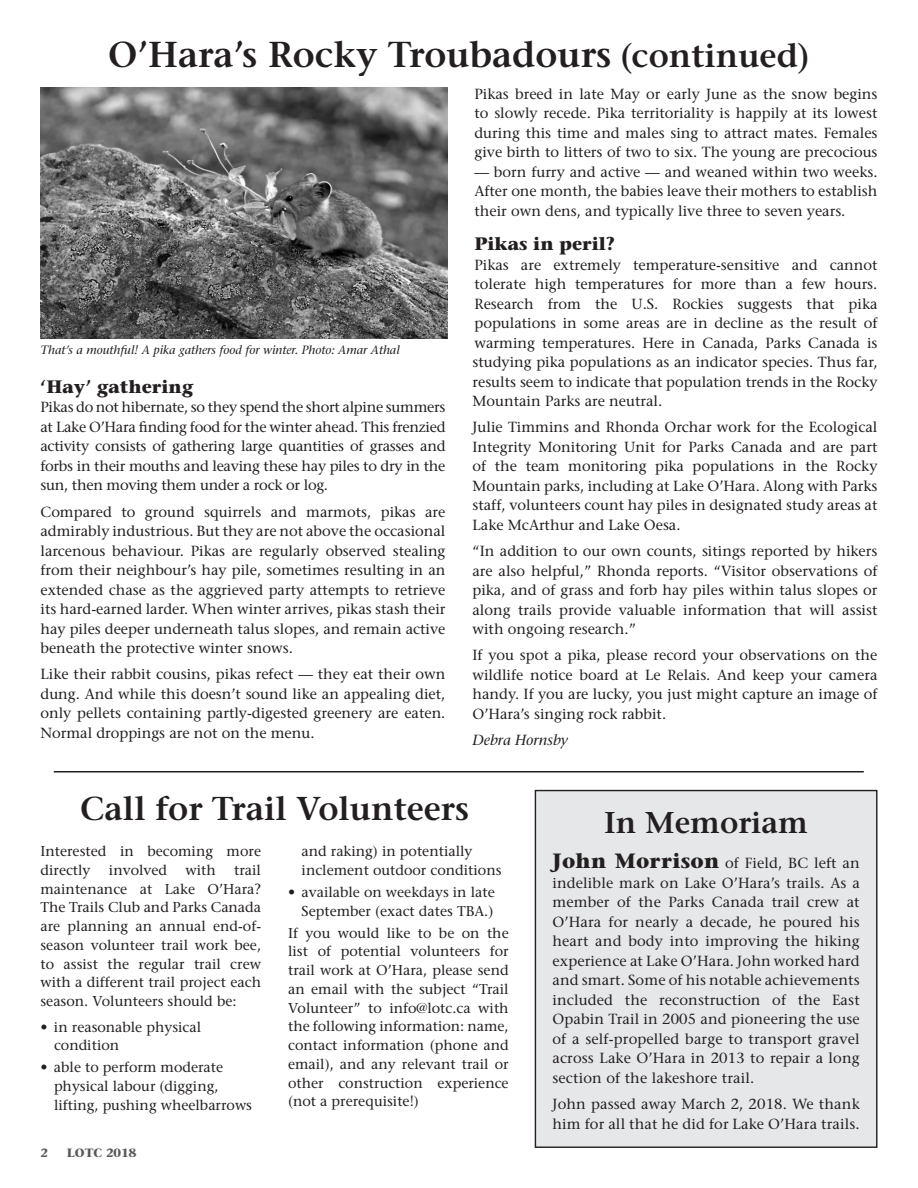
<style>
.page{position:relative;width:918px;height:1188px;background:#fff}
.page>*{position:absolute;margin:0;border:0;box-sizing:border-box;transform-origin:0 0}
.t1{font:600 36px "Stone Serif";color:#231f20}
.t2{font:600 33px "Stone Serif";color:#231f20}
.t3{font:600 30px "Stone Serif";color:#231f20}
.Subhead{font:700 18px "Stone Serif";color:#231f20}
.Copy{font:14.7px/19.5px "Stone Serif";color:#231f20;text-align:justify}
.Copy-2{font:italic 14.7px "Stone Serif";color:#231f20}
.Copy-3{font:14.25px/18.8px "Stone Serif";color:#231f20}
.Photo_Caption{font:italic 12px "Stone Serif";color:#231f20}
.t4{font:700 12px "Stone Serif";color:#57585a}
.s1{font-size:33px}
.s2{font-weight:700;font-size:20.7px}
</style>
<div class="page">
<hr style="left:54px;top:771px;width:810px;height:1px;background:#231f20">
<img style="left:40px;top:88px;width:407px;height:250px">
<div style="left:535px;top:791px;width:342px;height:356px;background:#e6e7e9"></div>
<div style="left:535px;top:790px;width:343px;height:358px;border:1px solid #231f20"></div>
<p class="t1" style="left:108px;top:33px;width:703px">O’Hara’s Rocky Troubadours <span class="s1">(continued)</span></p>
<p class="Photo_Caption" style="left:40px;top:343px;width:361px">That’s a mouthful! A pika gathers food for winter. Photo: Amar Athal</p>
<p class="Subhead" style="left:40px;top:375px;width:155px">‘Hay’ gathering</p>
<p class="Copy" style="left:40px;top:398px;width:407px">Pikas do not hibernate, so they spend the short alpine summers at Lake O’Hara finding food for the winter ahead. This frenzied activity consists of gathering large quantities of grasses and forbs in their mouths and leaving these hay piles to dry in the sun, then moving them under a rock or log.</p>
<p class="Copy" style="left:40px;top:502px;width:407px">Compared to ground squirrels and marmots, pikas are admirably industrious. But they are not above the occasional larcenous behaviour. Pikas are regularly observed stealing from their neighbour’s hay pile, sometimes resulting in an extended chase as the aggrieved party attempts to retrieve its hard-earned larder. When winter arrives, pikas stash their hay piles deeper underneath talus slopes, and remain active beneath the protective winter snows.</p>
<p class="Copy" style="left:40px;top:665px;width:407px">Like their rabbit cousins, pikas refect — they eat their own dung. And while this doesn’t sound like an appealing diet, only pellets containing partly-digested greenery are eaten.<br>Normal droppings are not on the menu.</p>
<p class="Copy" style="left:474px;top:84px;width:405px">Pikas breed in late May or early June as the snow begins to slowly recede. Pika territoriality is happily at its lowest during this time and males sing to attract mates. Females give birth to litters of two to six. The young are precocious</p>
<p class="Copy" style="left:474px;top:162px;width:405px">— born furry and active — and weaned within two weeks.<br>After one month, the babies leave their mothers to establish their own dens, and typically live three to seven years.</p>
<p class="Subhead" style="left:474px;top:233px;width:142px">Pikas in peril?</p>
<p class="Copy" style="left:472px;top:255px;width:407px">Pikas are extremely temperature-sensitive and cannot tolerate high temperatures for more than a few hours.<br>Research from the U.S. Rockies suggests that pika populations in some areas are in decline as the result of warming temperatures. Here in Canada, Parks Canada is studying pika populations as an indicator species. Thus far, results seem to indicate that population trends in the Rocky Mountain Parks are neutral.</p>
<p class="Copy" style="left:472px;top:418px;width:407px">Julie Timmins and Rhonda Orchar work for the Ecological Integrity Monitoring Unit for Parks Canada and are part of the team monitoring pika populations in the Rocky Mountain parks, including at Lake O’Hara. Along with Parks staff, volunteers count hay piles in designated study areas at Lake McArthur and Lake Oesa.</p>
<p class="Copy" style="left:472px;top:541px;width:407px">“In addition to our own counts, sitings reported by hikers are also helpful,” Rhonda reports. “Visitor observations of pika, and of grass and forb hay piles within talus slopes or along trails provide valuable information that will assist with ongoing research.”</p>
<p class="Copy" style="left:472px;top:646px;width:407px">If you spot a pika, please record your observations on the wildlife notice board at Le Relais. And keep your camera handy. If you are lucky, you just might capture an image of O’Hara’s singing rock rabbit.</p>
<p class="Copy-2" style="left:472px;top:732px;width:97px">Debra Hornsby</p>
<p class="t2" style="left:80px;top:789px;width:390px">Call for Trail Volunteers</p>
<p class="Copy-3" style="left:40px;top:842px;width:222px">Interested in becoming more directly</p>
<p class="Copy-3" style="left:40px;top:861px;width:222px;text-align:justify;text-indent:194px">trail maintenance at Lake O’Hara?<br>The Trails Club and Parks Canada are planning an annual end-of&shy;season volunteer trail work bee, to assist the regular trail crew with a different trail project each season. Volunteers should be:</p>
<p class="Copy-3" style="left:54px;top:1017px;width:149px;text-indent:-14px">• in reasonable physical condition</p>
<p class="Copy-3" style="left:54px;top:1058px;width:200px;text-indent:-14px">• able to perform moderate physical labour (digging, lifting, pushing wheelbarrows</p>
<p class="Copy-3" style="left:109px;top:861px;width:60px">involved</p>
<p class="Copy-3" style="left:185px;top:861px;width:32px">with</p>
<p class="t4" style="left:40px;top:1145px;width:9px">2</p>
<p class="t4" style="left:67px;top:1145px;width:71px">LOTC 2018</p>
<p class="Copy-3" style="left:302px;top:842px;width:201px">and raking) in potentially inclement outdoor conditions</p>
<p class="Copy-3" style="left:288px;top:882px;width:208px;text-align:right">• available on weekdays in late<br>September (exact dates TBA.)</p>
<p class="Copy-3" style="left:288px;top:923px;width:222px;text-align:justify">If you would like to be on the list of potential volunteers for trail work at O’Hara, please send an email with the subject “Trail Volunteer” to info@lotc.ca with the following information: name, contact information (phone and email), and any relevant trail or other construction experience (not a prerequisite!)</p>
<p class="t3" style="left:604px;top:804px;width:206px">In Memoriam</p>
<p class="Copy" style="left:552px;top:854px;width:309px"><span class="s2">John Morrison</span> of Field, BC left an indelible mark on Lake O’Hara’s trails. As a member of the Parks Canada trail crew at O’Hara for nearly a decade, he poured his heart and body into improving the hiking experience at Lake O’Hara. John worked hard and smart. Some of his notable achievements included the reconstruction of the East Opabin Trail in 2005 and pioneering the use of a self-propelled barge to transport gravel across Lake O’Hara in 2013 to repair a long section of the lakeshore trail.</p>
<p class="Copy" style="left:552px;top:1094px;width:309px">John passed away March 2, 2018. We thank him for all that he did for Lake O’Hara trails.</p>
</div>
